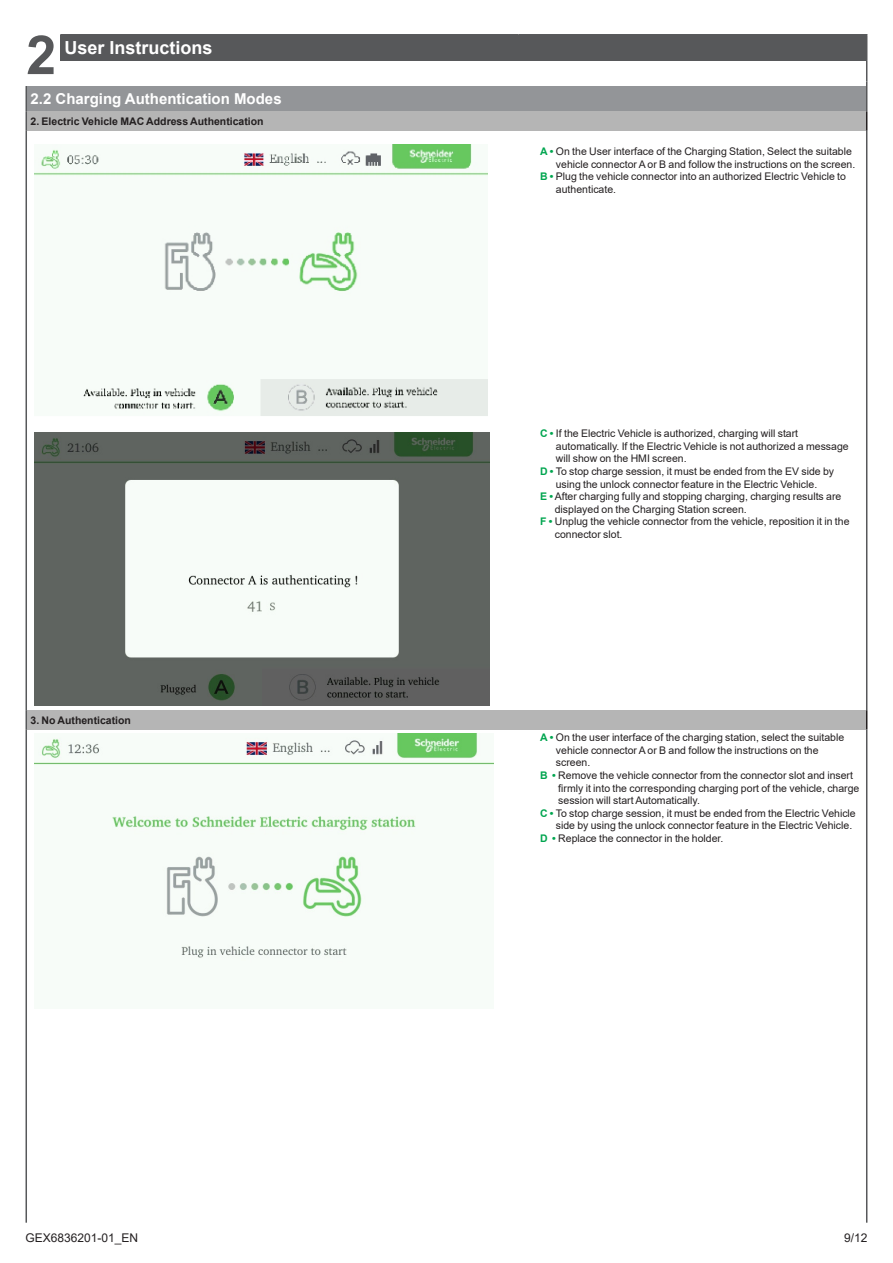
<style>
.page{position:relative;width:893px;height:1263px;background:#fff}
.page>*{position:absolute;margin:0;border:0;box-sizing:border-box;transform-origin:0 0}
.t1{font:700 54px "Arial";color:#57585a}
.Titrechapte_no_need_toc{font:700 18px "Arial";color:#fff}
.Title_sub-chapter__white_10pt_lvl_2_FWD{font:700 15px "Arial";color:#fff}
.t2{font:12px "Arial";color:#231f20}
.Texte__7{font:10.5px/12.6px "Arial";color:#231f20}
.Text_7pt_Bold{font:700 10.5px "Arial";color:#231f20}
.s1{font-weight:700;color:#00a54f}
</style>
<div class="page">
<div style="left:60px;top:35px;width:807px;height:25px;background:#57585a"></div>
<div style="left:26px;top:86px;width:841px;height:26px;background:#939598"></div>
<div style="left:26px;top:112px;width:841px;height:19px;background:#b5b5b5"></div>
<div style="left:26px;top:710px;width:841px;height:19px;background:#b5b5b5"></div>
<hr style="left:60px;top:34px;width:459px;height:2px;background:#57585a">
<hr style="left:519px;top:34px;width:348px;height:2px;background:#57585a">
<svg style="left:26px;top:710px;width:1px;height:19px"></svg>
<svg style="left:866px;top:710px;width:1px;height:19px"></svg>
<svg style="left:26px;top:86px;width:1px;height:45px"></svg>
<svg style="left:866px;top:60px;width:1px;height:71px"></svg>
<hr style="left:26px;top:131px;width:1px;height:579px;background:#57585a">
<hr style="left:866px;top:131px;width:1px;height:579px;background:#57585a">
<hr style="left:26px;top:729px;width:1px;height:494px;background:#57585a">
<hr style="left:866px;top:729px;width:1px;height:494px;background:#57585a">
<img style="left:35px;top:145px;width:452px;height:271px">
<img style="left:35px;top:433px;width:455px;height:273px">
<img style="left:35px;top:734px;width:458px;height:224px">
<p class="t1" style="left:26px;top:17px;width:32px">2</p>
<p class="Titrechapte_no_need_toc" style="left:65px;top:35px;width:150px">User Instructions</p>
<p class="Title_sub-chapter__white_10pt_lvl_2_FWD" style="left:31px;top:88px;width:253px">2.2 Charging Authentication Modes</p>
<p class="Text_7pt_Bold" style="left:31px;top:114px;width:235px">2. Electric Vehicle MAC Address Authentication</p>
<p class="Text_7pt_Bold" style="left:31px;top:712px;width:102px">3. No Authentication</p>
<p class="Texte__7" style="left:556px;top:145px;width:301px;text-indent:-16px"><span class="s1">A •</span> On the User interface of the Charging Station, Select the suitable vehicle connector A or B and follow the instructions on the screen.</p>
<p class="Texte__7" style="left:556px;top:170px;width:292px;text-indent:-16px"><span class="s1">B •</span> Plug the vehicle connector into an authorized Electric Vehicle to authenticate.</p>
<p class="Texte__7" style="left:556px;top:427px;width:294px;text-indent:-16px"><span class="s1">C •</span> If the Electric Vehicle is authorized, charging will start automatically. If the Electric Vehicle is not authorized a message will show on the HMI screen.</p>
<p class="Texte__7" style="left:540px;top:465px;width:296px;text-align:center"><span class="s1">D •</span> To stop charge session, it must be ended from the EV side by using the unlock connector feature in the Electric Vehicle.</p>
<p class="Texte__7" style="left:555px;top:490px;width:288px;text-indent:-15px"><span class="s1">E •</span> After charging fully and stopping charging, charging results are displayed on the Charging Station screen.</p>
<p class="Texte__7" style="left:555px;top:515px;width:296px;text-indent:-15px"><span class="s1">F •</span> Unplug the vehicle connector from the vehicle, reposition it in the connector slot.</p>
<p class="Texte__7" style="left:556px;top:731px;width:290px;text-indent:-16px"><span class="s1">A •</span> On the user interface of the charging station, select the suitable vehicle connector A or B and follow the instructions on the screen.</p>
<p class="Texte__7" style="left:558px;top:769px;width:303px;text-indent:-18px"><span class="s1">B •</span> Remove the vehicle connector from the connector slot and insert firmly it into the corresponding charging port of the vehicle, charge session will start Automatically.</p>
<p class="Texte__7" style="left:556px;top:807px;width:301px;text-indent:-16px"><span class="s1">C •</span> To stop charge session, it must be ended from the Electric Vehicle side by using the unlock connector feature in the Electric Vehicle.</p>
<p class="Texte__7" style="left:540px;top:832px;width:185px"><span class="s1">D •</span> Replace the connector in the holder.</p>
<p class="t2" style="left:26px;top:1229px;width:114px">GEX6836201-01_EN</p>
<p class="t2" style="left:844px;top:1229px;width:25px">9/12</p>
</div>
